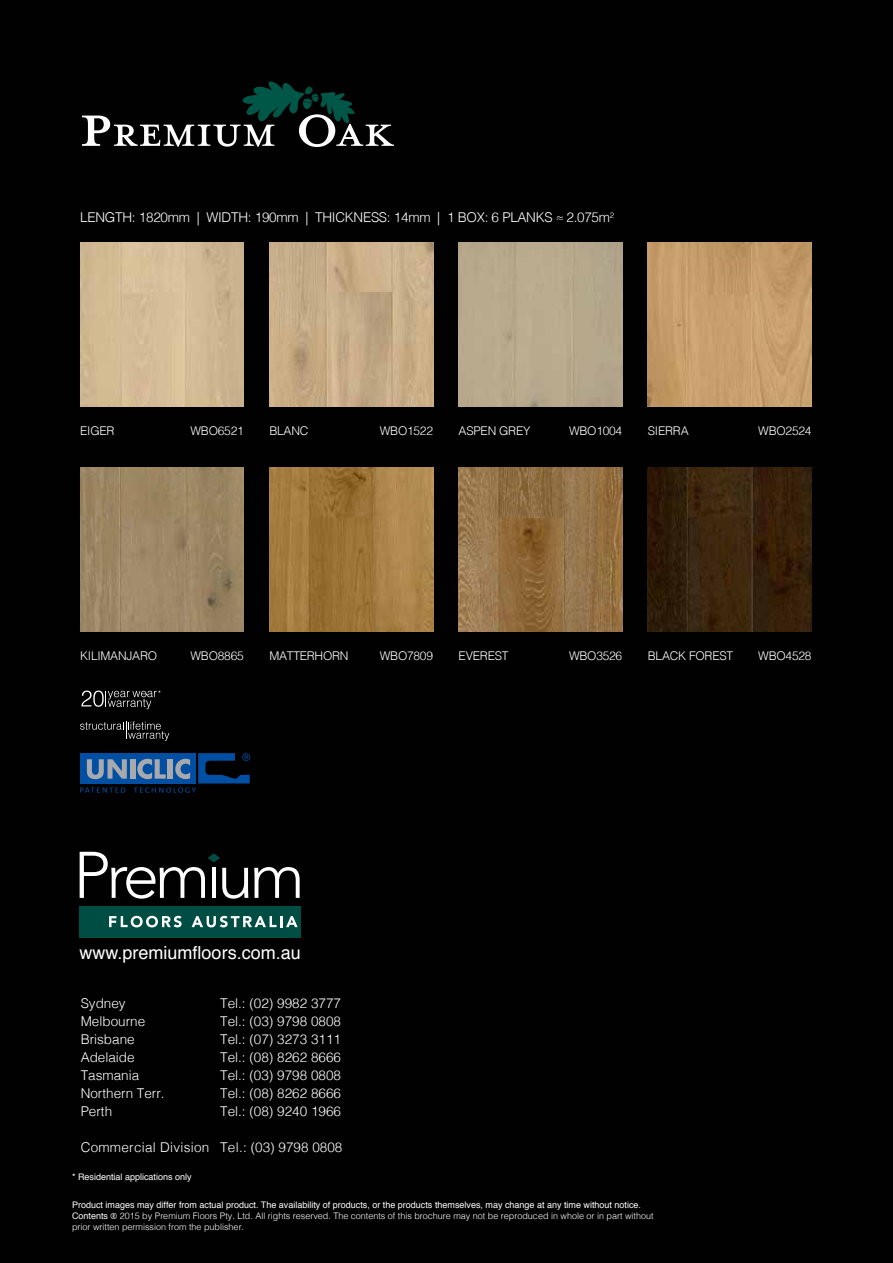
<style>
.page{position:relative;width:893px;height:1263px;background:#010101}
.page>*{position:absolute;margin:0;border:0;box-sizing:border-box;transform-origin:0 0}
.t1{font:18px "Helvetica";color:#fff}
.t2{font:300 13.5px "Helvetica";color:#fff}
.t3{font:300 13.5px "Helvetica";letter-spacing:-.02em;color:#fff}
.t4{font:300 13.5px "Helvetica";letter-spacing:.02em;color:#fff}
.t5{font:300 12px "Helvetica";letter-spacing:-.02em;color:#fff}
.t6{font:300 9px/10.8px "Helvetica";color:#fff}
.t7{font:9px "Helvetica";color:#fff}
.s1{font-weight:400}
.s2{font-family:"Futura Boo";font-weight:400}
</style>
<div class="page">
<svg style="left:82px;top:82px;width:312px;height:65px;background:#202927"></svg>
<div style="left:80px;top:906px;width:221px;height:31px;background:#004d43"></div>
<svg style="left:254px;top:867px;width:46px;height:31px"></svg>
<svg style="left:80px;top:852px;width:168px;height:47px"></svg>
<svg style="left:109px;top:916px;width:73px;height:11px"></svg>
<svg style="left:192px;top:916px;width:106px;height:11px"></svg>
<div style="left:80px;top:753px;width:116px;height:30px;background:#004fa3"></div>
<svg style="left:80px;top:787px;width:45px;height:6px"></svg>
<svg style="left:87px;top:759px;width:40px;height:20px"></svg>
<div style="left:130px;top:759px;width:5px;height:20px;background:#a7a9ac"></div>
<svg style="left:134px;top:753px;width:116px;height:40px"></svg>
<svg style="left:80px;top:721px;width:89px;height:20px;background:#232323"></svg>
<img style="left:269px;top:242px;width:164px;height:164px">
<img style="left:80px;top:242px;width:164px;height:164px">
<img style="left:269px;top:468px;width:164px;height:163px">
<img style="left:80px;top:468px;width:164px;height:163px">
<img style="left:459px;top:468px;width:163px;height:163px">
<img style="left:648px;top:242px;width:163px;height:164px">
<img style="left:648px;top:468px;width:163px;height:163px">
<div style="left:459px;top:242px;width:163px;height:164px;background:#b8a98d"></div>
<svg style="left:81px;top:690px;width:80px;height:19px;background:#323232"></svg>
<svg style="left:557px;top:216px;width:6px;height:4px"></svg>
<h2 class="t3" style="left:80px;top:206px;width:535px">LENGTH: 1820mm | WIDTH: 190mm | THICKNESS: 14mm | 1 BOX: 6 PLANKS 2.075m<sup>2</sup></h2>
<h3 class="t5" style="left:80px;top:421px;width:36px">EIGER</h3>
<h3 class="t5" style="left:191px;top:421px;width:55px">WBO6521</h3>
<h3 class="t5" style="left:269px;top:421px;width:41px">BLANC</h3>
<h3 class="t5" style="left:380px;top:421px;width:55px">WBO1522</h3>
<h3 class="t5" style="left:459px;top:421px;width:73px">ASPEN GREY</h3>
<h3 class="t5" style="left:569px;top:421px;width:55px">WBO1004</h3>
<h3 class="t5" style="left:648px;top:421px;width:42px">SIERRA</h3>
<h3 class="t5" style="left:758px;top:421px;width:55px">WBO2524</h3>
<h3 class="t5" style="left:80px;top:646px;width:78px">KILIMANJARO</h3>
<h3 class="t5" style="left:191px;top:646px;width:55px">WBO8865</h3>
<h3 class="t5" style="left:269px;top:646px;width:81px">MATTERHORN</h3>
<h3 class="t5" style="left:380px;top:646px;width:55px">WBO7809</h3>
<h3 class="t5" style="left:459px;top:646px;width:51px">EVEREST</h3>
<h3 class="t5" style="left:569px;top:646px;width:55px">WBO3526</h3>
<h3 class="t5" style="left:648px;top:646px;width:87px">BLACK FOREST</h3>
<h3 class="t5" style="left:758px;top:646px;width:55px">WBO4528</h3>
<h1 class="t1" style="left:80px;top:939px;width:223px">www.premiumfloors.com.au</h1>
<h2 class="t2" style="left:81px;top:992px;width:47px">Sydney</h2>
<h2 class="t2" style="left:220px;top:992px;width:122px">Tel.: (02) 9982 3777</h2>
<h2 class="t2" style="left:81px;top:1010px;width:66px">Melbourne</h2>
<h2 class="t2" style="left:220px;top:1010px;width:122px">Tel.: (03) 9798 0808</h2>
<h2 class="t2" style="left:81px;top:1028px;width:56px">Brisbane</h2>
<h2 class="t2" style="left:220px;top:1028px;width:122px">Tel.: (07) 3273 3111</h2>
<h2 class="t2" style="left:81px;top:1046px;width:56px">Adelaide</h2>
<h2 class="t2" style="left:220px;top:1046px;width:122px">Tel.: (08) 8262 8666</h2>
<h2 class="t2" style="left:81px;top:1064px;width:60px">Tasmania</h2>
<h2 class="t2" style="left:220px;top:1064px;width:122px">Tel.: (03) 9798 0808</h2>
<h2 class="t2" style="left:81px;top:1082px;width:86px">Northern Terr.</h2>
<h2 class="t2" style="left:220px;top:1082px;width:122px">Tel.: (08) 8262 8666</h2>
<h2 class="t2" style="left:81px;top:1100px;width:33px">Perth</h2>
<h2 class="t2" style="left:220px;top:1100px;width:122px">Tel.: (08) 9240 1966</h2>
<h2 class="t4" style="left:81px;top:1136px;width:263px">Commercial Division Tel.: (03) 9798 0808</h2>
<p class="t7" style="left:72px;top:1170px;width:121px">* Residential applications only</p>
<p class="t6" style="left:72px;top:1199px;width:583px"><span class="s1">Product images may differ from actual product. The availability of products, or the products themselves, may change at any time without notice.<br>Contents</span> <span class="s2">®</span> 2015 by Premium Floors Pty. Ltd. All rights reserved. The contents of this brochure may not be reproduced in whole or in part without prior written permission from the publisher.</p>
</div>
